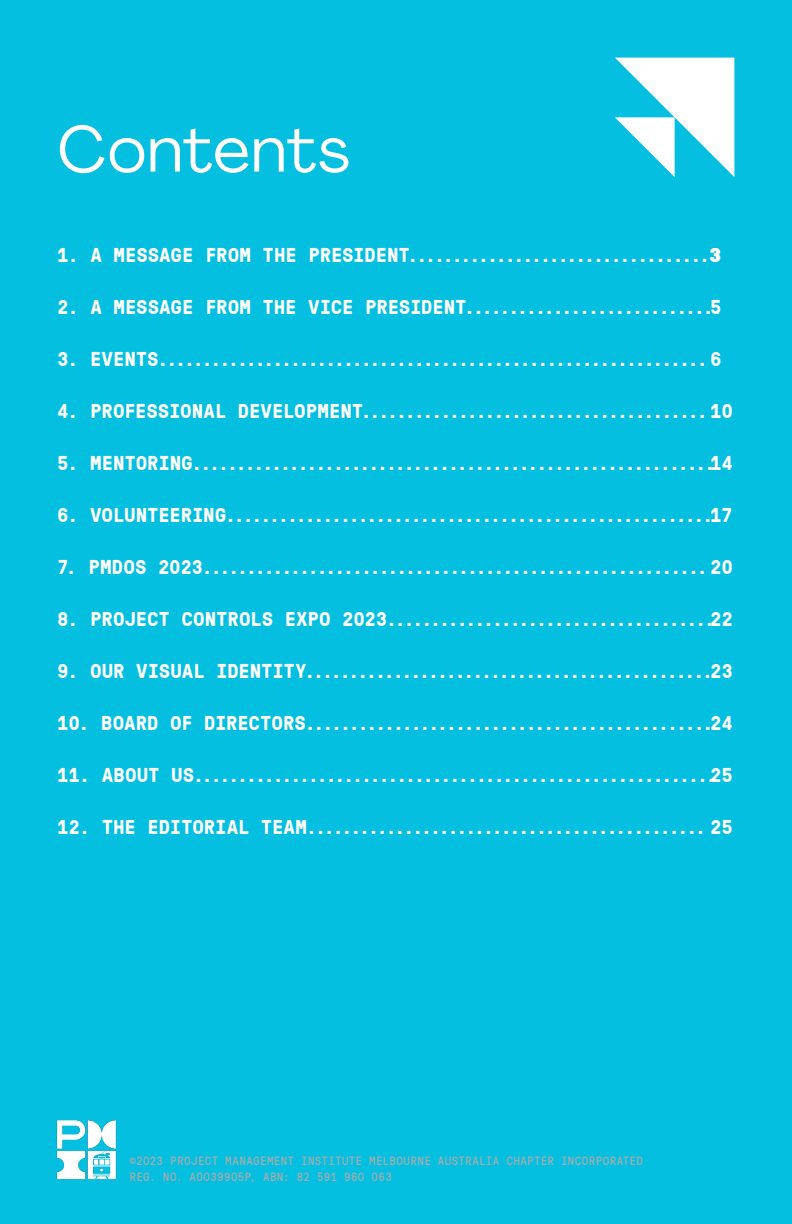
<style>
.page{position:relative;width:792px;height:1224px;background:#05bfe0}
.page>*{position:absolute;margin:0;border:0;box-sizing:border-box;transform-origin:0 0}
.t1{font:64px "Agrandir";letter-spacing:.015em;color:#fff}
.t2{font:700 20px "GT Pressura Mono";letter-spacing:.02em;color:#fff}
.t3{font:12px/16px "GT Pressura Mono";letter-spacing:.02em;color:#ababab}
</style>
<div class="page">
<img style="left:56px;top:1120px;width:61px;height:60px">
<svg style="left:615px;top:58px;width:119px;height:119px"></svg>
<h1 class="t1" style="left:58px;top:110px;width:294px">Contents</h1>
<p class="t2" style="left:58px;top:241px;width:665px">1. A MESSAGE FROM THE PRESIDENT..................................3</p>
<p class="t2" style="left:58px;top:293px;width:667px">2. A MESSAGE FROM THE VICE PRESIDENT.............................</p>
<p class="t2" style="left:58px;top:345px;width:665px">3. EVENTS.............................................................. 6</p>
<p class="t2" style="left:58px;top:397px;width:677px">4. PROFESSIONAL DEVELOPMENT....................................... 10</p>
<p class="t2" style="left:58px;top:449px;width:659px">5. MENTORING...........................................................</p>
<p class="t2" style="left:58px;top:501px;width:676px">6. VOLUNTEERING.......................................................17</p>
<p class="t2" style="left:58px;top:553px;width:677px">7. PMDOS 2023......................................................... 20</p>
<p class="t2" style="left:58px;top:605px;width:659px">8. PROJECT CONTROLS EXPO 2023.....................................</p>
<p class="t2" style="left:58px;top:657px;width:677px">9. OUR VISUAL IDENTITY..............................................23</p>
<p class="t2" style="left:58px;top:709px;width:677px">10. BOARD OF DIRECTORS..............................................24</p>
<p class="t2" style="left:58px;top:761px;width:661px">11. ABOUT US...........................................................</p>
<p class="t2" style="left:58px;top:813px;width:677px">12. THE EDITORIAL TEAM............................................. 25</p>
<p class="t2" style="left:711px;top:293px;width:12px">5</p>
<p class="t2" style="left:711px;top:449px;width:24px">14</p>
<p class="t2" style="left:711px;top:605px;width:24px">22</p>
<p class="t2" style="left:711px;top:761px;width:24px">25</p>
<p class="t3" style="left:130px;top:1152px;width:515px">©2023 PROJECT MANAGEMENT INSTITUTE MELBOURNE AUSTRALIA CHAPTER INCORPORATED<br>REG. NO. A0039905P, ABN: 82 591 960 063</p>
</div>
